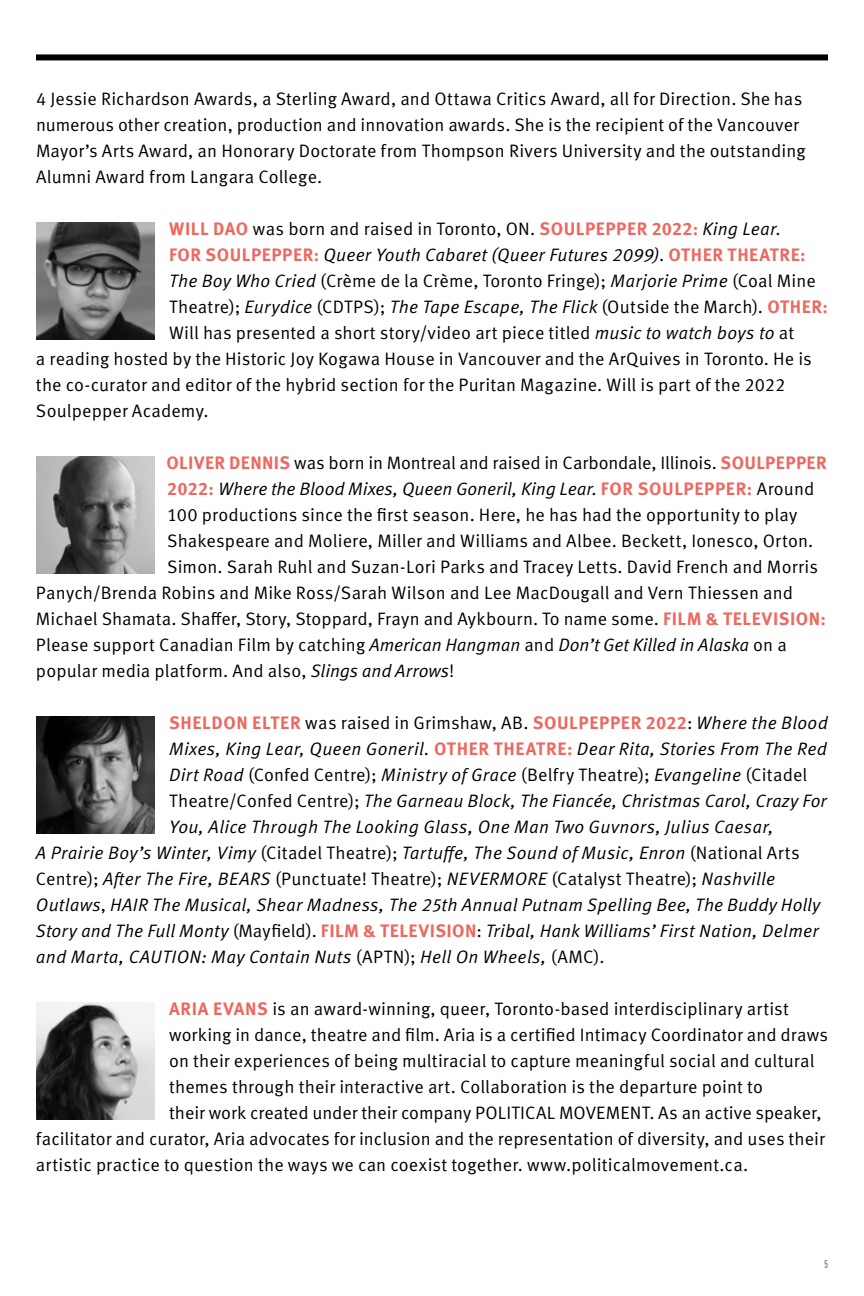
<style>
.page{position:relative;width:864px;height:1296px;background:#fff}
.page>*{position:absolute;margin:0;border:0;box-sizing:border-box;transform-origin:0 0}
.t1{font:18px/26px "Meta Pro Norm";letter-spacing:.005em;color:#000}
.t2{font:18px/26px "Meta Pro Norm Ita";letter-spacing:.01em;color:#000;text-align:justify}
.t3{font:700 18px "Meta Pro";letter-spacing:.035em;color:#ec6961}
.t4{font:12px "Franklin Gothic LT Pro Dm X Cm";color:#8a8c8e}
.s1{font-family:"Meta Pro";font-weight:700;color:#ec6961}
.s2{font-family:"Meta Pro Norm Ita"}
.s3{font-family:"Meta Pro Norm"}
.s4{font-family:"Meta Pro Norm";font-weight:400;color:#000}
.s5{font-family:"Meta Pro Norm Ita";font-weight:400;color:#000}
</style>
<div class="page">
<img style="left:36px;top:222px;width:119px;height:117px">
<img style="left:36px;top:456px;width:119px;height:117px">
<img style="left:36px;top:716px;width:119px;height:117px">
<img style="left:36px;top:1002px;width:119px;height:117px">
<div style="left:36px;top:54px;width:792px;height:6px;background:#000"></div>
<p class="t1" style="left:36px;top:85px;width:771px">4 Jessie Richardson Awards, a Sterling Award, and Ottawa Critics Award, all for Direction. She has numerous other creation, production and innovation awards. She is the recipient of the Vancouver Mayor’s Arts Award, an Honorary Doctorate from Thompson Rivers University and the outstanding Alumni Award from Langara College.</p>
<p class="t1" style="left:169px;top:215px;width:614px"><span class="s1">WILL DAO</span> was born and raised in Toronto, ON. <span class="s1">SOULPEPPER 2022:</span> <span class="s2">King Lear.</span></p>
<p class="t2" style="left:169px;top:241px;width:638px"><span class="s1">FOR SOULPEPPER:</span> Queer Youth Cabaret (Queer Futures 2099)<span class="s3">.</span> <span class="s1">OTHER THEATRE:</span></p>
<p class="t1" style="left:169px;top:267px;width:648px"><span class="s2">The Boy Who Cried</span> (Crème de la Crème, Toronto Fringe); <span class="s2">Marjorie Prime</span> (Coal Mine</p>
<p class="t1" style="left:169px;top:293px;width:660px">Theatre); <span class="s2">Eurydice</span> (CDTPS); <span class="s2">The Tape Escape, The Flick</span> (Outside the March). <span class="s1">OTHER:</span></p>
<p class="t1" style="left:169px;top:319px;width:627px">Will has presented a short story/video art piece titled <span class="s2">music to watch boys to</span> at</p>
<p class="t1" style="left:36px;top:345px;width:777px">a reading hosted by the Historic Joy Kogawa House in Vancouver and the ArQuives in Toronto. He is</p>
<p class="t1" style="left:36px;top:371px;width:751px">the co-curator and editor of the hybrid section for the Puritan Magazine. Will is part of the 2022</p>
<p class="t1" style="left:36px;top:397px;width:174px">Soulpepper Academy.</p>
<p class="t1" style="left:166px;top:449px;width:662px"><span class="s1">OLIVER DENNIS</span> was born in Montreal and raised in Carbondale, Illinois. <span class="s1">SOULPEPPER</span></p>
<p class="t2" style="left:167px;top:475px;width:649px"><span class="s1">2022:</span> Where the Blood Mixes, Queen Goneril, King Lear. <span class="s1">FOR SOULPEPPER:</span> <span class="s3">Around</span></p>
<p class="t1" style="left:167px;top:501px;width:632px">100 productions since the first season. Here, he has had the opportunity to play</p>
<p class="t1" style="left:167px;top:527px;width:648px">Shakespeare and Moliere, Miller and Williams and Albee. Beckett, Ionesco, Orton.</p>
<p class="t1" style="left:167px;top:553px;width:652px">Simon. Sarah Ruhl and Suzan-Lori Parks and Tracey Letts. David French and Morris</p>
<p class="t1" style="left:36px;top:579px;width:759px">Panych/Brenda Robins and Mike Ross/Sarah Wilson and Lee MacDougall and Vern Thiessen and</p>
<p class="t1" style="left:36px;top:605px;width:792px">Michael Shamata. Shaffer, Story, Stoppard, Frayn and Aykbourn. To name some. <span class="s1">FILM &amp; TELEVISION:</span></p>
<p class="t1" style="left:36px;top:631px;width:752px">Please support Canadian Film by catching <span class="s2">American Hangman</span> and <span class="s2">Don’t Get Killed in Alaska</span> on a</p>
<p class="t1" style="left:36px;top:657px;width:420px">popular media platform. And also, <span class="s2">Slings and Arrows</span>!</p>
<p class="t3" style="left:169px;top:709px;width:660px">SHELDON ELTER <span class="s4">was raised in Grimshaw, AB.</span> SOULPEPPER 2022<span class="s4">:</span> <span class="s5">Where the Blood</span></p>
<p class="t2" style="left:169px;top:735px;width:659px">Mixes, King Lear, Queen Goneril. <span class="s1">OTHER THEATRE:</span> Dear Rita, Stories From The Red</p>
<p class="t1" style="left:169px;top:761px;width:640px"><span class="s2">Dirt Road</span> (Confed Centre); <span class="s2">Ministry of Grace</span> (Belfry Theatre); <span class="s2">Evangeline</span> (Citadel</p>
<p class="t2" style="left:169px;top:787px;width:660px"><span class="s3">Theatre/Confed Centre);</span> The Garneau Block, The Fiancée, Christmas Carol, Crazy For</p>
<p class="t2" style="left:169px;top:813px;width:606px">You, Alice Through The Looking Glass, One Man Two Guvnors, Julius Caesar,</p>
<p class="t2" style="left:36px;top:839px;width:765px">A Prairie Boy’s Winter, Vimy <span class="s3">(Citadel Theatre);</span> Tartuffe, The Sound of Music, Enron <span class="s3">(National Arts</span></p>
<p class="t1" style="left:36px;top:865px;width:741px">Centre); <span class="s2">After The Fire, BEARS</span> (Punctuate! Theatre); <span class="s2">NEVERMORE</span> (Catalyst Theatre); <span class="s2">Nashville</span></p>
<p class="t2" style="left:36px;top:891px;width:786px">Outlaws<span class="s3">,</span> HAIR The Musical, Shear Madness, The 25th Annual Putnam Spelling Bee, The Buddy Holly Story and The Full Monty <span class="s3">(Mayfield).</span> <span class="s1">FILM &amp; TELEVISION</span><span class="s3">:</span> Tribal, Hank Williams’ First Nation, Delmer and Marta, CAUTION: May Contain Nuts <span class="s3">(APTN);</span> Hell On Wheels, <span class="s3">(AMC).</span></p>
<p class="t1" style="left:169px;top:995px;width:621px"><span class="s1">ARIA EVANS</span> is an award-winning, queer, Toronto-based interdisciplinary artist</p>
<p class="t1" style="left:169px;top:1021px;width:660px">working in dance, theatre and film. Aria is a certified Intimacy Coordinator and draws</p>
<p class="t1" style="left:169px;top:1047px;width:647px">on their experiences of being multiracial to capture meaningful social and cultural</p>
<p class="t1" style="left:169px;top:1073px;width:595px">themes through their interactive art. Collaboration is the departure point to</p>
<p class="t1" style="left:169px;top:1099px;width:654px">their work created under their company POLITICAL MOVEMENT. As an active speaker,</p>
<p class="t1" style="left:36px;top:1125px;width:790px">facilitator and curator, Aria advocates for inclusion and the representation of diversity, and uses their</p>
<p class="t1" style="left:36px;top:1151px;width:714px">artistic practice to question the ways we can coexist together. www.politicalmovement.ca.</p>
<p class="t4" style="left:824px;top:1258px;width:5px">5</p>
</div>
